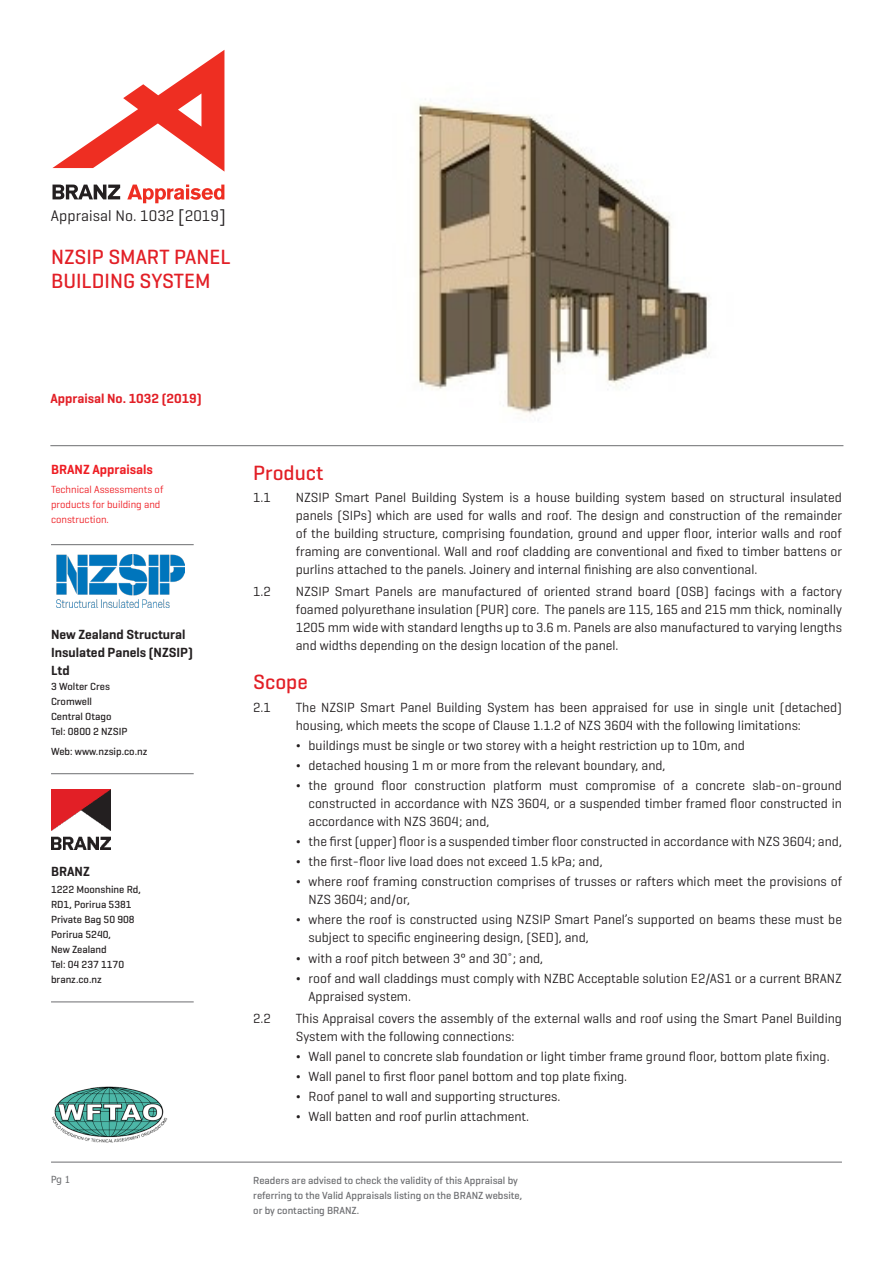
<style>
.page{position:relative;width:893px;height:1263px;background:#fff}
.page>*{position:absolute;margin:0;border:0;box-sizing:border-box;transform-origin:0 0}
.H3_Geo_P{font:500 21px/24px "Geogrotesque";color:#e21f26}
.t1{font:15.6px "Geogrotesque";letter-spacing:.005em;color:#231f20}
.t2{font:13.5px/18px "Geogrotesque";color:#231f20}
.Small_Body_Geo_P{font:600 13.5px/18px "Geogrotesque";color:#231f20}
.H4_Geo_P{font:600 13.5px "Geogrotesque";color:#e21f26}
.Body{font:600 13.5px "Geogrotesque";color:#ee1d23}
.H5_Geo_P{font:600 13.5px "Geogrotesque";color:#231f20}
.Small_Body_Geo_P-2{font:500 10.5px/15px "Geogrotesque";color:#231f20}
.Small_Body_Geo_P-3{font:500 10.5px/15px "Geogrotesque";color:#6c6d70}
.Body-2{font:10.5px/15px "Geogrotesque";color:#ee1d23}
.t3{font:9.75px "Tahoma";color:#6c6d70}
.s1{font-size:18.3px}
.s2{font-weight:500}
</style>
<div class="page">
<hr style="left:51px;top:544px;width:143px;height:1px;background:#6c6d70">
<hr style="left:51px;top:773px;width:143px;height:1px;background:#6c6d70">
<img style="left:51px;top:790px;width:60px;height:59px">
<hr style="left:51px;top:1002px;width:143px;height:1px;background:#6c6d70">
<hr style="left:50px;top:445px;width:793px;height:1px;background:#6c6d70">
<hr style="left:51px;top:1162px;width:791px;height:1px;background:#6c6d70">
<img style="left:51px;top:1086px;width:117px;height:57px">
<svg style="left:52px;top:50px;width:172px;height:122px"></svg>
<svg style="left:127px;top:185px;width:97px;height:18px"></svg>
<svg style="left:53px;top:185px;width:67px;height:14px"></svg>
<img style="left:415px;top:99px;width:295px;height:315px">
<img style="left:56px;top:554px;width:129px;height:53px">
<p class="t1" style="left:51px;top:206px;width:176px">Appraisal No. 1032 <span class="s1">[</span>2019<span class="s1">]</span></p>
<p class="H3_Geo_P" style="left:51px;top:245px;width:181px">NZSIP SMART PANEL<br>BUILDING SYSTEM</p>
<p class="H4_Geo_P" style="left:50px;top:390px;width:153px">Appraisal No. 1032 (2019)</p>
<p class="Body" style="left:51px;top:461px;width:103px">BRANZ Appraisals</p>
<p class="Body-2" style="left:51px;top:482px;width:114px">Technical Assessments of products for building and construction.</p>
<p class="Small_Body_Geo_P" style="left:51px;top:626px;width:143px">New Zealand Structural<br>Insulated Panels (NZSIP)<br>Ltd</p>
<p class="Small_Body_Geo_P-2" style="left:51px;top:679px;width:60px">3 Wolter Cres</p>
<p class="Small_Body_Geo_P-2" style="left:51px;top:694px;width:43px">Cromwell</p>
<p class="Small_Body_Geo_P-2" style="left:51px;top:709px;width:62px">Central Otago</p>
<p class="Small_Body_Geo_P-2" style="left:51px;top:724px;width:78px">Tel: 0800 2 NZSIP</p>
<p class="Small_Body_Geo_P-2" style="left:51px;top:743px;width:98px">Web: www.nzsip.co.nz</p>
<p class="H5_Geo_P" style="left:51px;top:863px;width:40px">BRANZ</p>
<p class="Small_Body_Geo_P-2" style="left:51px;top:881px;width:91px">1222 Moonshine Rd,</p>
<p class="Small_Body_Geo_P-2" style="left:51px;top:896px;width:82px">RD1, Porirua 5381</p>
<p class="Small_Body_Geo_P-2" style="left:51px;top:911px;width:85px">Private Bag 50 908</p>
<p class="Small_Body_Geo_P-2" style="left:51px;top:926px;width:62px">Porirua 5240,<br>New Zealand</p>
<p class="Small_Body_Geo_P-2" style="left:51px;top:956px;width:75px">Tel: 04 237 1170</p>
<p class="Small_Body_Geo_P-2" style="left:51px;top:971px;width:52px">branz.co.nz</p>
<p class="H3_Geo_P" style="left:253px;top:460px;width:72px">Product</p>
<p class="t2" style="left:253px;top:488px;width:19px">1.1</p>
<p class="t2" style="left:296px;top:488px;width:548px;text-align:justify">NZSIP Smart Panel Building System is a house building system based on structural insulated panels (SIPs) which are used for walls and roof. The design and construction of the remainder of the building structure, comprising foundation, ground and upper floor, interior walls and roof framing are conventional. Wall and roof cladding are conventional and fixed to timber battens or purlins attached to the panels. Joinery and internal finishing are also conventional.</p>
<p class="t2" style="left:253px;top:582px;width:19px">1.2</p>
<p class="t2" style="left:296px;top:582px;width:548px;text-align:justify">NZSIP Smart Panels are manufactured of oriented strand board (OSB) facings with a factory foamed polyurethane insulation (PUR) core. The panels are 115, 165 and 215 mm thick, nominally 1205 mm wide with standard lengths up to 3.6 m. Panels are also manufactured to varying lengths and widths depending on the design location of the panel.</p>
<p class="H3_Geo_P" style="left:253px;top:670px;width:56px">Scope</p>
<p class="t2" style="left:253px;top:697px;width:19px">2.1</p>
<p class="t2" style="left:296px;top:697px;width:548px">The NZSIP Smart Panel Building System has been appraised for use in single unit (detached) housing, which meets the scope of Clause 1.1.2 of NZS 3604 with the following limitations:</p>
<p class="t2" style="left:296px;top:736px;width:451px"><span class="s2">¬</span> buildings must be single or two storey with a height restriction up to 10m, and</p>
<p class="t2" style="left:296px;top:756px;width:371px"><span class="s2">¬</span> detached housing 1 m or more from the relevant boundary, and,</p>
<p class="t2" style="left:309px;top:776px;width:535px;text-align:justify;text-indent:-13px"><span class="s2">¬</span> the ground floor construction platform must compromise of a concrete slab-on-ground constructed in accordance with NZS 3604, or a suspended timber framed floor constructed in accordance with NZS 3604; and,</p>
<p class="t2" style="left:296px;top:832px;width:548px"><span class="s2">¬</span> the first (upper) floor is a suspended timber floor constructed in accordance with NZS 3604; and,</p>
<p class="t2" style="left:296px;top:852px;width:308px"><span class="s2">¬</span> the first-floor live load does not exceed 1.5 kPa; and,</p>
<p class="t2" style="left:309px;top:872px;width:535px;text-indent:-13px"><span class="s2">¬</span> where roof framing construction comprises of trusses or rafters which meet the provisions of<br>NZS 3604; and/or,</p>
<p class="t2" style="left:309px;top:910px;width:535px;text-indent:-13px"><span class="s2">¬</span> where the roof is constructed using NZSIP Smart Panel’s supported on beams these must be subject to specific engineering design, (SED), and,</p>
<p class="t2" style="left:296px;top:948px;width:249px"><span class="s2">¬</span> with a roof pitch between 3° and 30˚; and,</p>
<p class="t2" style="left:309px;top:969px;width:535px;text-indent:-13px"><span class="s2">¬</span> roof and wall claddings must comply with NZBC Acceptable solution E2/AS1 or a current BRANZ<br>Appraised system.</p>
<p class="t2" style="left:253px;top:1009px;width:19px">2.2</p>
<p class="t2" style="left:296px;top:1009px;width:548px">This Appraisal covers the assembly of the external walls and roof using the Smart Panel Building<br>System with the following connections:</p>
<p class="t2" style="left:296px;top:1047px;width:535px"><span class="s2">¬</span> Wall panel to concrete slab foundation or light timber frame ground floor, bottom plate fixing.</p>
<p class="t2" style="left:296px;top:1067px;width:333px"><span class="s2">¬</span> Wall panel to first floor panel bottom and top plate fixing.</p>
<p class="t2" style="left:296px;top:1087px;width:266px"><span class="s2">¬</span> Roof panel to wall and supporting structures.</p>
<p class="t2" style="left:296px;top:1107px;width:235px"><span class="s2">¬</span> Wall batten and roof purlin attachment.</p>
<p class="t3" style="left:51px;top:1173px;width:21px">Pg 1</p>
<p class="Small_Body_Geo_P-3" style="left:253px;top:1172px;width:270px">Readers are advised to check the validity of this Appraisal by referring to the Valid Appraisals listing on the BRANZ website, or by contacting BRANZ.</p>
</div>
